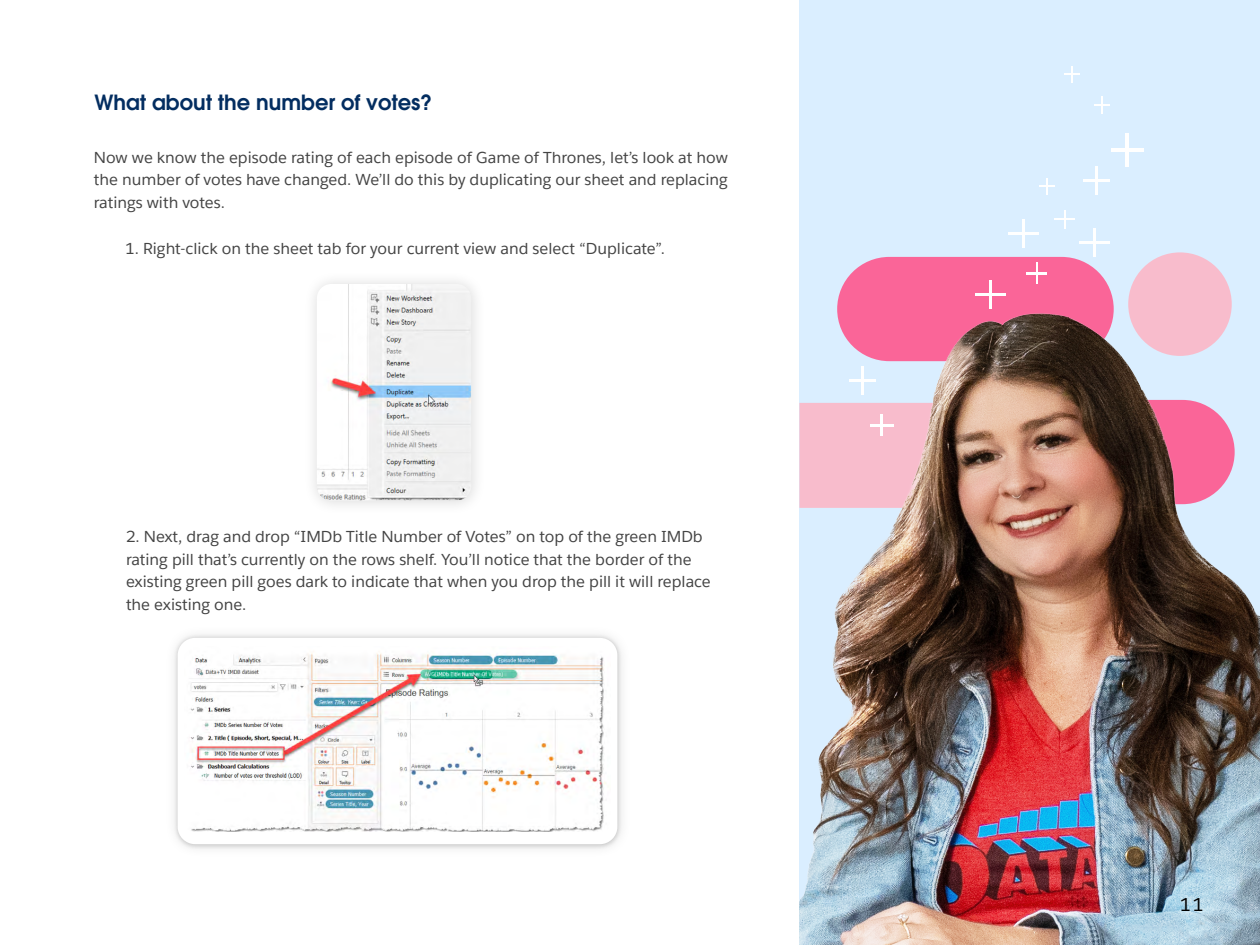
<style>
.page{position:relative;width:1260px;height:945px;background:#fff}
.page>*{position:absolute;margin:0;border:0;box-sizing:border-box;transform-origin:0 0}
.t1{font:21px "Avant Garde For Salesforce Dm";color:#032d60}
.t2{font:18.38px "Salesforce Sans";color:#000}
.t3{font:15.75px/22.8px "Salesforce Sans";color:#444;text-align:justify}
</style>
<div class="page">
<div style="left:173px;top:634px;width:450px;height:215px;background:#000;opacity:.15"></div>
<div style="left:178px;top:638px;width:439px;height:206px;background:#fff;border-radius:18px"></div>
<div style="left:799px;top:0;width:461px;height:945px;background:#daeeff"></div>
<div style="left:303px;top:270px;width:183px;height:245px;background:#fafafa"></div>
<img style="left:317px;top:284px;width:154px;height:216px">
<img style="left:190px;top:653px;width:416px;height:179px">
<div style="left:837px;top:257px;width:277px;height:104px;background:#fa6598;border-radius:52px"></div>
<img style="left:799px;top:273px;width:461px;height:672px">
<hr style="left:1027px;top:272px;width:20px;height:2px;background:#fff">
<hr style="left:1036px;top:262px;width:2px;height:22px;background:#fff">
<hr style="left:849px;top:379px;width:26px;height:3px;background:#fff">
<hr style="left:861px;top:367px;width:2px;height:28px;background:#fff">
<hr style="left:1079px;top:241px;width:31px;height:3px;background:#fff">
<hr style="left:1093px;top:229px;width:3px;height:28px;background:#fff">
<hr style="left:870px;top:424px;width:23px;height:3px;background:#fff">
<hr style="left:881px;top:415px;width:2px;height:21px;background:#fff">
<hr style="left:1111px;top:148px;width:32px;height:3px;background:#fff">
<hr style="left:1126px;top:133px;width:3px;height:33px;background:#fff">
<svg style="left:1095px;top:96px;width:15px;height:18px"></svg>
<svg style="left:1039px;top:178px;width:16px;height:17px"></svg>
<hr style="left:1055px;top:218px;width:20px;height:2px;background:#fff">
<svg style="left:1064px;top:210px;width:2px;height:19px"></svg>
<hr style="left:975px;top:294px;width:31px;height:2px;background:#fff">
<hr style="left:989px;top:281px;width:3px;height:28px;background:#fff">
<hr style="left:1083px;top:179px;width:27px;height:3px;background:#fff">
<hr style="left:1095px;top:166px;width:3px;height:29px;background:#fff">
<hr style="left:1008px;top:232px;width:31px;height:3px;background:#fff">
<hr style="left:1022px;top:219px;width:3px;height:28px;background:#fff">
<div style="left:1128px;top:252px;width:104px;height:104px;background:#f8bccc;border-radius:50%"></div>
<svg style="left:1064px;top:66px;width:15px;height:17px"></svg>
<h1 class="t1" style="left:94px;top:88px;width:339px">What about the number of votes?</h1>
<p class="t3" style="left:94px;top:146px;width:636px">Now we know the episode rating of each episode of Game of Thrones, let’s look at how the number of votes have changed. We’ll do this by duplicating our sheet and replacing ratings with votes.</p>
<p class="t3" style="left:125px;top:237px;width:541px">1. Right-click on the sheet tab for your current view and select “Duplicate”.</p>
<p class="t3" style="left:126px;top:525px;width:586px;text-align:left">2. Next, drag and drop “IMDb Title Number of Votes” on top of the green IMDb rating pill that’s currently on the rows shelf. You’ll notice that the border of the existing green pill goes dark to indicate that when you drop the pill it will replace the existing one.</p>
<p class="t2" style="left:1180px;top:893px;width:25px">11</p>
</div>
